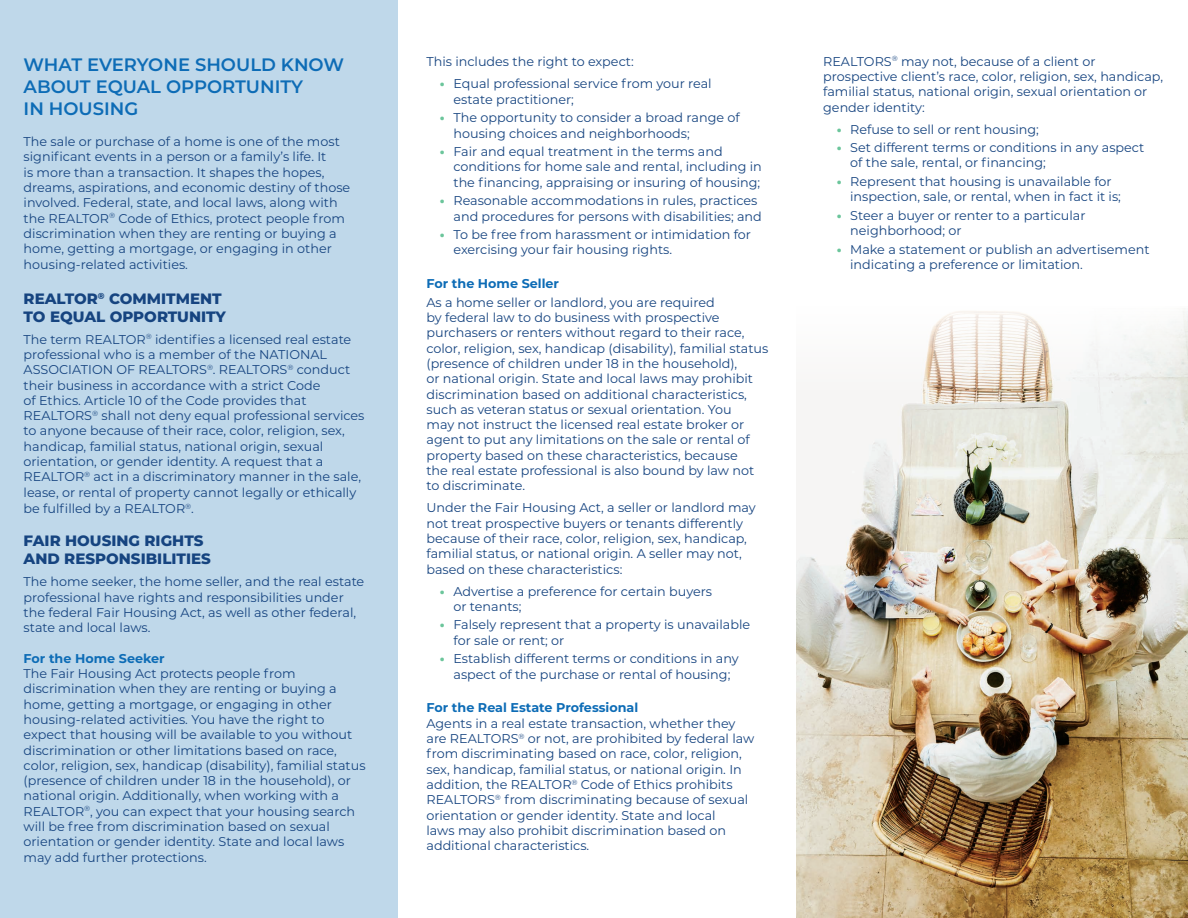
<style>
.page{position:relative;width:1188px;height:918px;background:#fff}
.page>*{position:absolute;margin:0;border:0;box-sizing:border-box;transform-origin:0 0}
.t1{font:600 18px/21.6px "Montserrat";color:#0d6cb6}
.t2{font:800 15px/18px "Montserrat";color:#164480}
.t3{font:12.75px/15.3px "Montserrat";color:#164480}
.t4{font:700 12.75px "Montserrat";color:#0d6cb6}
.s1{font-weight:800;color:#6bc59b}
</style>
<div class="page">
<div style="left:0;top:0;width:398px;height:918px;background:#bfd8ea"></div>
<img style="left:796px;top:311px;width:392px;height:607px">
<h1 class="t1" style="left:24px;top:53px;width:322px">WHAT EVERYONE SHOULD KNOW<br>ABOUT EQUAL OPPORTUNITY<br>IN HOUSING</h1>
<p class="t3" style="left:24px;top:133px;width:328px">The sale or purchase of a home is one of the most significant events in a person or a family’s life. It<br>is more than a transaction. It shapes the hopes, dreams, aspirations, and economic destiny of those involved. Federal, state, and local laws, along with the REALTOR<sup>®</sup> Code of Ethics, protect people from discrimination when they are renting or buying a home, getting a mortgage, or engaging in other housing-related activities.</p>
<p class="t2" style="left:24px;top:288px;width:204px">REALTOR<sup>®</sup> COMMITMENT<br>TO EQUAL OPPORTUNITY</p>
<p class="t3" style="left:24px;top:331px;width:342px">The term REALTOR<sup>®</sup> identifies a licensed real estate professional who is a member of the NATIONAL ASSOCIATION OF REALTORS<sup>®</sup>. REALTORS<sup>®</sup> conduct their business in accordance with a strict Code<br>of Ethics. Article 10 of the Code provides that REALTORS<sup>®</sup> shall not deny equal professional services to anyone because of their race, color, religion, sex, handicap, familial status, national origin, sexual orientation, or gender identity. A request that a REALTOR<sup>®</sup> act in a discriminatory manner in the sale, lease, or rental of property cannot legally or ethically be fulfilled by a REALTOR<sup>®</sup>.</p>
<p class="t2" style="left:24px;top:531px;width:189px">FAIR HOUSING RIGHTS<br>AND RESPONSIBILITIES</p>
<p class="t3" style="left:24px;top:574px;width:342px">The home seeker, the home seller, and the real estate professional have rights and responsibilities under the federal Fair Housing Act, as well as other federal, state and local laws.</p>
<p class="t4" style="left:24px;top:649px;width:143px">For the Home Seeker</p>
<p class="t3" style="left:24px;top:665px;width:343px">The Fair Housing Act protects people from discrimination when they are renting or buying a home, getting a mortgage, or engaging in other housing-related activities. You have the right to expect that housing will be available to you without discrimination or other limitations based on race, color, religion, sex, handicap (disability), familial status (presence of children under 18 in the household), or national origin. Additionally, when working with a REALTOR<sup>®</sup>, you can expect that your housing search will be free from discrimination based on sexual orientation or gender identity. State and local laws may add further protections.</p>
<p class="t3" style="left:426px;top:54px;width:209px">This includes the right to expect:</p>
<p class="t3" style="left:453px;top:76px;width:260px;text-indent:-14px"><span class="s1">•</span> Equal professional service from your real estate practitioner;</p>
<p class="t3" style="left:453px;top:110px;width:288px;text-indent:-14px"><span class="s1">•</span> The opportunity to consider a broad range of housing choices and neighborhoods;</p>
<p class="t3" style="left:453px;top:143px;width:310px;text-indent:-14px"><span class="s1">•</span> Fair and equal treatment in the terms and conditions for home sale and rental, including in the financing, appraising or insuring of housing;</p>
<p class="t3" style="left:453px;top:193px;width:310px;text-indent:-14px"><span class="s1">•</span> Reasonable accommodations in rules, practices and procedures for persons with disabilities; and</p>
<p class="t3" style="left:453px;top:226px;width:299px;text-indent:-14px"><span class="s1">•</span> To be free from harassment or intimidation for exercising your fair housing rights.</p>
<p class="t4" style="left:426px;top:274px;width:134px">For the Home Seller</p>
<p class="t3" style="left:426px;top:294px;width:343px">As a home seller or landlord, you are required<br>by federal law to do business with prospective purchasers or renters without regard to their race, color, religion, sex, handicap (disability), familial status (presence of children under 18 in the household),<br>or national origin. State and local laws may prohibit discrimination based on additional characteristics, such as veteran status or sexual orientation. You<br>may not instruct the licensed real estate broker or agent to put any limitations on the sale or rental of property based on these characteristics, because<br>the real estate professional is also bound by law not to discriminate.</p>
<p class="t3" style="left:426px;top:500px;width:331px">Under the Fair Housing Act, a seller or landlord may not treat prospective buyers or tenants differently because of their race, color, religion, sex, handicap, familial status, or national origin. A seller may not, based on these characteristics:</p>
<p class="t3" style="left:453px;top:583px;width:260px;text-indent:-14px"><span class="s1">•</span> Advertise a preference for certain buyers or tenants;</p>
<p class="t3" style="left:453px;top:617px;width:298px;text-indent:-14px"><span class="s1">•</span> Falsely represent that a property is unavailable for sale or rent; or</p>
<p class="t3" style="left:440px;top:651px;width:300px;text-align:center"><span class="s1">•</span> Establish different terms or conditions in any aspect of the purchase or rental of housing;</p>
<p class="t4" style="left:426px;top:699px;width:213px">For the Real Estate Professional</p>
<p class="t3" style="left:426px;top:715px;width:329px">Agents in a real estate transaction, whether they are REALTORS<sup>®</sup> or not, are prohibited by federal law from discriminating based on race, color, religion, sex, handicap, familial status, or national origin. In addition, the REALTOR<sup>®</sup> Code of Ethics prohibits REALTORS<sup>®</sup> from discriminating because of sexual orientation or gender identity. State and local<br>laws may also prohibit discrimination based on additional characteristics.</p>
<p class="t3" style="left:823px;top:53px;width:341px">REALTORS<sup>®</sup> may not, because of a client or prospective client’s race, color, religion, sex, handicap, familial status, national origin, sexual orientation or gender identity:</p>
<p class="t3" style="left:837px;top:121px;width:204px"><span class="s1">•</span> Refuse to sell or rent housing;</p>
<p class="t3" style="left:850px;top:140px;width:296px;text-indent:-14px"><span class="s1">•</span> Set different terms or conditions in any aspect of the sale, rental, or financing;</p>
<p class="t3" style="left:850px;top:173px;width:272px;text-indent:-14px"><span class="s1">•</span> Represent that housing is unavailable for inspection, sale, or rental, when in fact it is;</p>
<p class="t3" style="left:850px;top:207px;width:237px;text-indent:-14px"><span class="s1">•</span> Steer a buyer or renter to a particular neighborhood; or</p>
<p class="t3" style="left:850px;top:241px;width:301px;text-indent:-14px"><span class="s1">•</span> Make a statement or publish an advertisement indicating a preference or limitation.</p>
</div>
